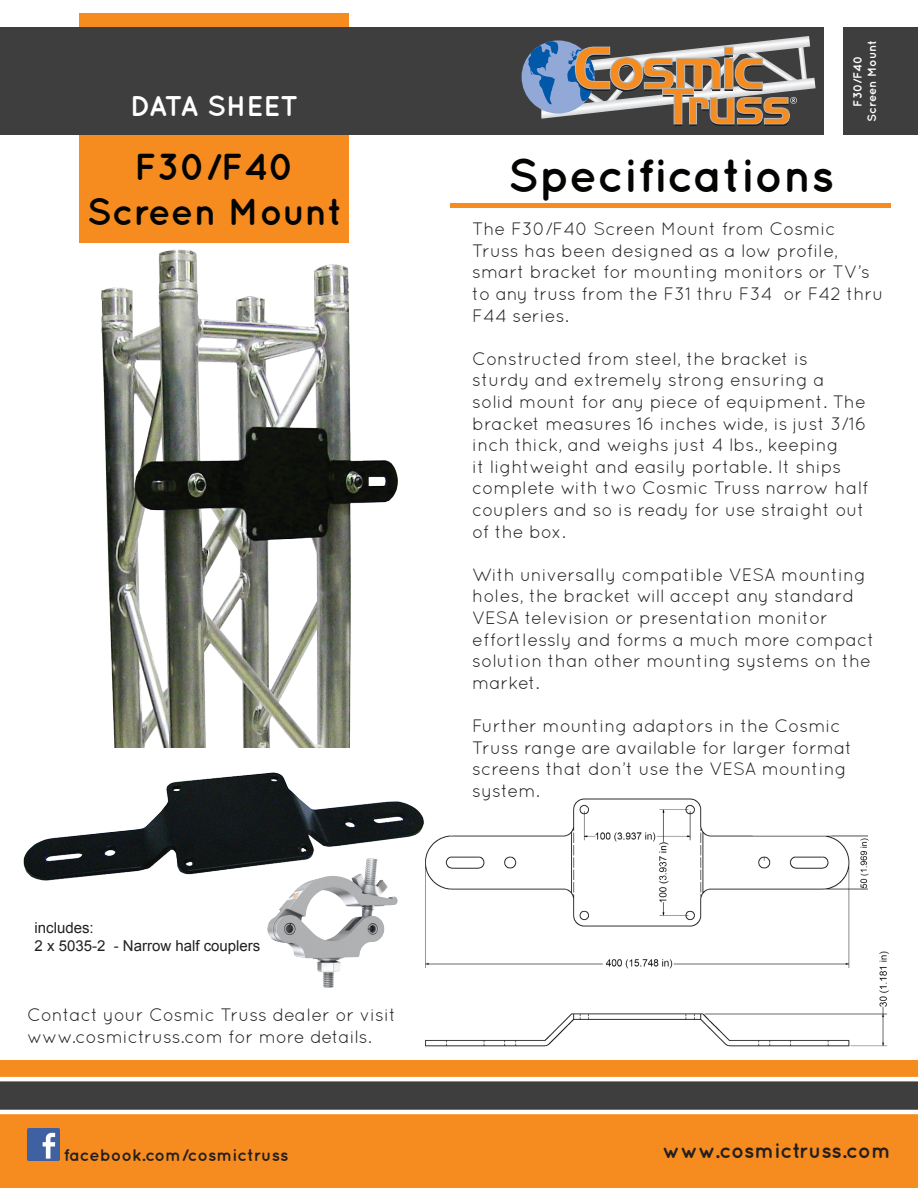
<style>
.page{position:relative;width:918px;height:1188px;background:#fff}
.page>*{position:absolute;margin:0;border:0;box-sizing:border-box;transform-origin:0 0}
.t1{font:700 46.5px "Quicksand";color:#040503}
.t2{font:700 37.5px/45px "Quicksand";color:#040503;text-align:center}
.t3{font:700 28.5px "Quicksand";color:#fff}
.t4{font:700 21px "Quicksand";color:#231f20}
.t5{font:18px/21.6px "Quicksand";color:#231f20}
.t6{font:700 16.95px "Quicksand";color:#231f20}
.t7{font:15px/18px "Arial";color:#231f20}
.t8{font:700 12px/14.4px "Quicksand";color:#fff;text-align:center}
</style>
<div class="page">
<img style="left:425px;top:798px;width:464px;height:250px">
<div style="left:80px;top:14px;width:270px;height:229px;background:#f68b1f"></div>
<div style="left:0;top:27px;width:824px;height:108px;background:#3e3e3f"></div>
<div style="left:844px;top:27px;width:74px;height:108px;background:#3e3e3f"></div>
<div style="left:0;top:1061px;width:918px;height:127px;background:#f68b1f"></div>
<svg style="left:0;top:1077px;width:918px;height:37px;background:#6b6b6c"></svg>
<img style="left:591px;top:36px;width:219px;height:41px">
<img style="left:541px;top:78px;width:275px;height:41px">
<div style="left:522px;top:40px;width:73px;height:74px;background:#92a8d6;border-radius:50%"></div>
<svg style="left:528px;top:40px;width:31px;height:67px"></svg>
<svg style="left:567px;top:47px;width:230px;height:79px"></svg>
<div style="left:27px;top:1128px;width:33px;height:33px;background:#3f61a2;border-radius:2px"></div>
<svg style="left:43px;top:1133px;width:12px;height:26px"></svg>
<div style="left:450px;top:203px;width:441px;height:5px;background:#f68b1f"></div>
<img style="left:79px;top:240px;width:319px;height:508px">
<img style="left:23px;top:772px;width:407px;height:138px">
<img style="left:260px;top:848px;width:142px;height:140px">
<h3 class="t3" style="left:130px;top:89px;width:170px">DATA SHEET</h3>
<h2 class="t2" style="left:87px;top:143px;width:257px">F30/F40<br>Screen Mount</h2>
<p class="t7" style="left:35px;top:919px;width:227px">includes:<br>2 x 5035-2 - Narrow half couplers</p>
<p class="t5" style="left:27px;top:1004px;width:371px">Contact your Cosmic Truss dealer or visit www.cosmictruss.com for more details.</p>
<h1 class="t1" style="left:508px;top:148px;width:328px">Specifications</h1>
<p class="t8" style="left:850px;top:122px;width:83px;rotate:-90deg">F30/F40<br>Screen Mount</p>
<p class="t5" style="left:472px;top:218px;width:413px">The F30/F40 Screen Mount from Cosmic Truss has been designed as a low profile, smart bracket for mounting monitors or TV’s to any truss from the F31 thru F34 or F42 thru F44 series.</p>
<p class="t5" style="left:472px;top:348px;width:398px">Constructed from steel, the bracket is sturdy and extremely strong ensuring a solid mount for any piece of equipment. The bracket measures 16 inches wide, is just 3/16 inch thick, and weighs just 4 lbs., keeping<br>it lightweight and easily portable. It ships complete with two Cosmic Truss narrow half couplers and so is ready for use straight out of the box.</p>
<p class="t5" style="left:472px;top:564px;width:404px">With universally compatible VESA mounting holes, the bracket will accept any standard VESA television or presentation monitor effortlessly and forms a much more compact solution than other mounting systems on the market.</p>
<p class="t5" style="left:472px;top:715px;width:382px">Further mounting adaptors in the Cosmic Truss range are available for larger format screens that don’t use the VESA mounting system.</p>
<p class="t6" style="left:64px;top:1144px;width:226px">facebook.com/cosmictruss</p>
<p class="t4" style="left:663px;top:1138px;width:230px">www.cosmictruss.com</p>
</div>
